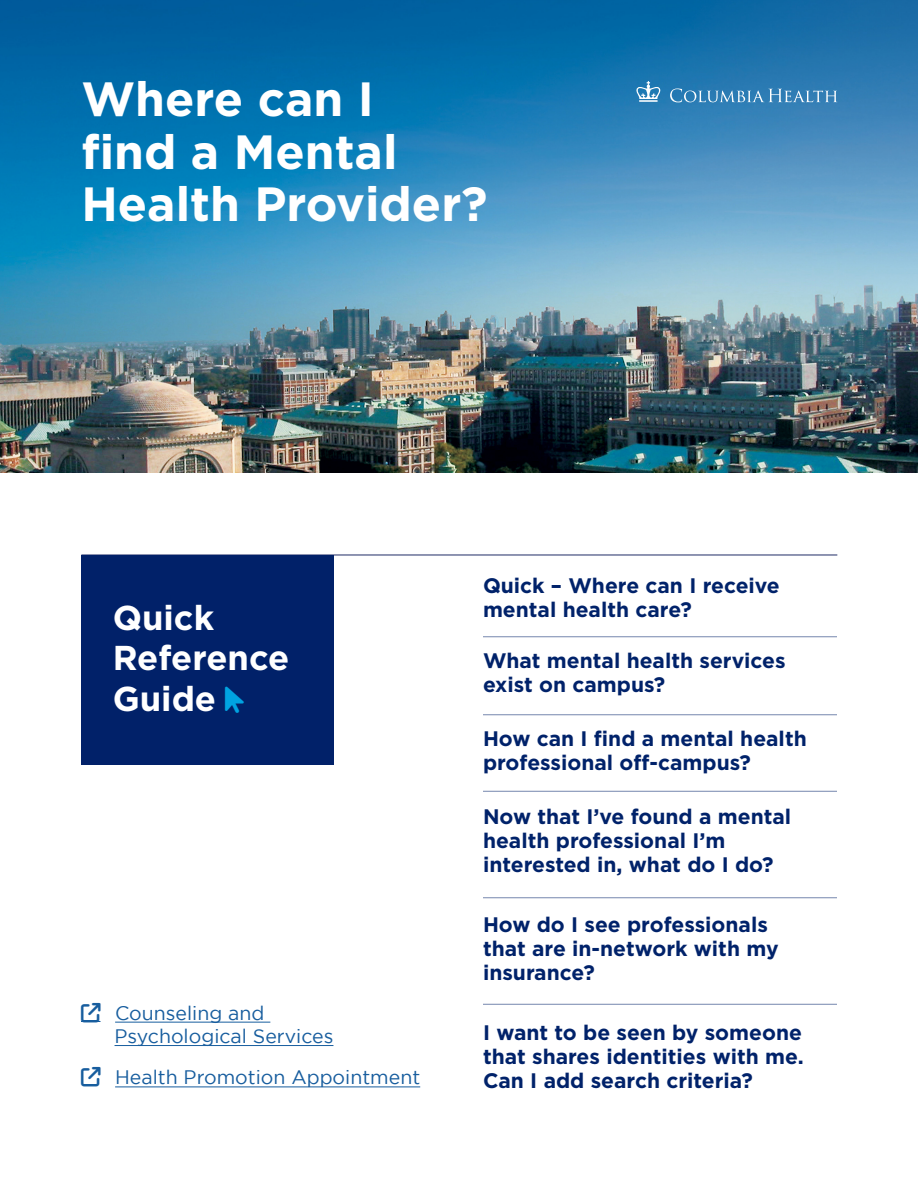
<style>
.page{position:relative;width:918px;height:1188px;background:#fff}
.page>*{position:absolute;margin:0;border:0;box-sizing:border-box;transform-origin:0 0}
.t1{font:700 48px/52.5px "Gotham";color:#fff}
.t2{font:700 34.5px/40.8px "Gotham";color:#fff}
.t3{font:700 21px/24px "Gotham";color:#00226a}
.t4{font:19.5px/23.4px "Gotham";color:#175d9e}
</style>
<div class="page">
<img style="left:0;top:0;width:918px;height:473px">
<svg style="left:670px;top:89px;width:167px;height:13px;background:#5696c2"></svg>
<svg style="left:636px;top:81px;width:25px;height:21px"></svg>
<hr style="left:483px;top:637px;width:354px;height:1px;background:#00226a">
<hr style="left:483px;top:715px;width:354px;height:1px;background:#00226a">
<hr style="left:483px;top:791px;width:354px;height:1px;background:#00226a">
<hr style="left:483px;top:898px;width:354px;height:1px;background:#00226a">
<hr style="left:483px;top:1004px;width:354px;height:1px;background:#00226a">
<hr style="left:81px;top:555px;width:756px;height:1px;background:#202c65">
<hr style="left:115px;top:1022px;width:155px;height:1px;background:#175d9e">
<hr style="left:115px;top:1045px;width:218px;height:1px;background:#175d9e">
<hr style="left:115px;top:1087px;width:305px;height:1px;background:#175d9e">
<div style="left:81px;top:555px;width:253px;height:209px;background:#012169"></div>
<svg style="left:81px;top:1021px;width:19px;height:1px"></svg>
<p class="t1" style="left:81px;top:72px;width:408px">Where can I<br>find a Mental<br>Health Provider?</p>
<p class="t2" style="left:113px;top:596px;width:178px">Quick<br>Reference<br>Guide</p>
<p class="t4" style="left:115px;top:1001px;width:220px">Counseling and<br>Psychological Services</p>
<p class="t4" style="left:115px;top:1065px;width:307px">Health Promotion Appointment</p>
<p class="t3" style="left:483px;top:573px;width:298px">Quick – Where can I receive mental health care?</p>
<p class="t3" style="left:483px;top:648px;width:304px">What mental health services exist on campus?</p>
<p class="t3" style="left:483px;top:726px;width:325px">How can I find a mental health professional off-campus?</p>
<p class="t3" style="left:483px;top:804px;width:310px">Now that I’ve found a mental health professional I’m interested in, what do I do?</p>
<p class="t3" style="left:483px;top:912px;width:297px">How do I see professionals that are in-network with my insurance?</p>
<p class="t3" style="left:483px;top:1020px;width:322px;text-align:justify">I want to be seen by someone that shares identities with me.<br>Can I add search criteria?</p>
</div>
